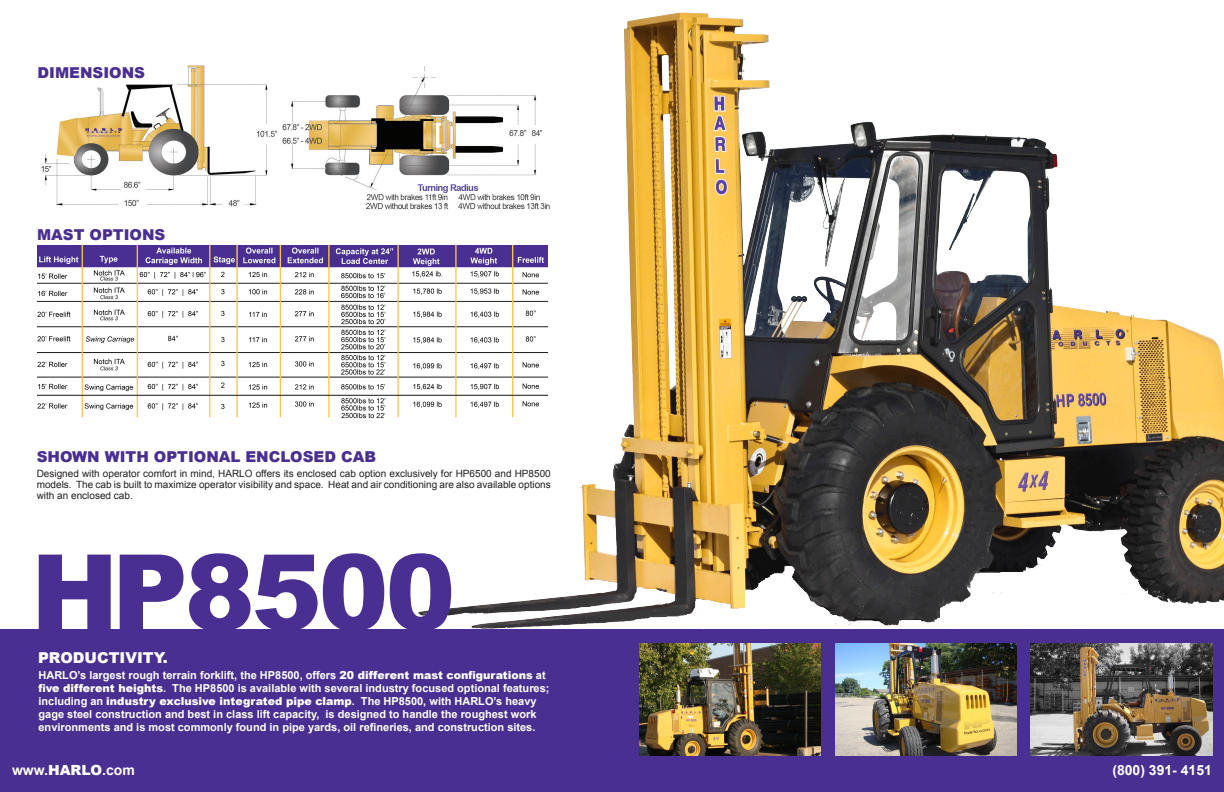
<style>
.page{position:relative;width:1224px;height:792px;background:#fff}
.page>*{position:absolute;margin:0;border:0;box-sizing:border-box;transform-origin:0 0}
.t1{font:900 105px "Arial";letter-spacing:-.03em;color:#492f91}
.t2{font:900 15px "Arial";color:#492f91}
.t3{font:900 15px "Arial";color:#fff}
.t4{font:700 14px "Arial";color:#fff}
.t5{font:700 11px/13px "Arial";color:#fff}
.t6{font:10px/11px "Arial";color:#231f20;text-align:justify}
.s1{font-weight:900}
</style>
<div class="page">
<div style="left:0;top:629px;width:1224px;height:163px;background:#492f91"></div>
<img style="left:418px;top:12px;width:806px;height:617px">
<img style="left:37px;top:245px;width:510px;height:173px">
<img style="left:41px;top:47px;width:512px;height:166px">
<img style="left:835px;top:643px;width:181px;height:113px">
<img style="left:1031px;top:643px;width:181px;height:113px">
<img style="left:639px;top:643px;width:181px;height:113px">
<p class="t2" style="left:38px;top:61px;width:109px">DIMENSIONS</p>
<p class="t2" style="left:37px;top:224px;width:130px">MAST OPTIONS</p>
<p class="t2" style="left:37px;top:446px;width:341px">SHOWN WITH OPTIONAL ENCLOSED CAB</p>
<p class="t6" style="left:37px;top:468px;width:516px">Designed with operator comfort in mind, HARLO offers its enclosed cab option exclusively for HP6500 and HP8500 models. The cab is built to maximize operator visibility and space. Heat and air conditioning are also available options with an enclosed cab.</p>
<p class="t1" style="left:31px;top:516px;width:426px">HP8500</p>
<p class="t3" style="left:38px;top:646px;width:131px">PRODUCTIVITY.</p>
<p class="t5" style="left:38px;top:669px;width:513px">HARLO’s largest rough terrain forklift, the HP8500, offers <span class="s1">20 different mast configurations</span> at <span class="s1">five different heights</span>. The HP8500 is available with several industry focused optional features; including an <span class="s1">industry exclusive integrated pipe clamp</span>. The HP8500, with HARLO’s heavy gage steel construction and best in class lift capacity, is designed to handle the roughest work environments and is most commonly found in pipe yards, oil refineries, and construction sites.</p>
<p class="t4" style="left:12px;top:761px;width:124px">www.<span class="s1">HARLO</span>.com</p>
<p class="t4" style="left:1112px;top:761px;width:101px">(800) 391- 4151</p>
</div>
